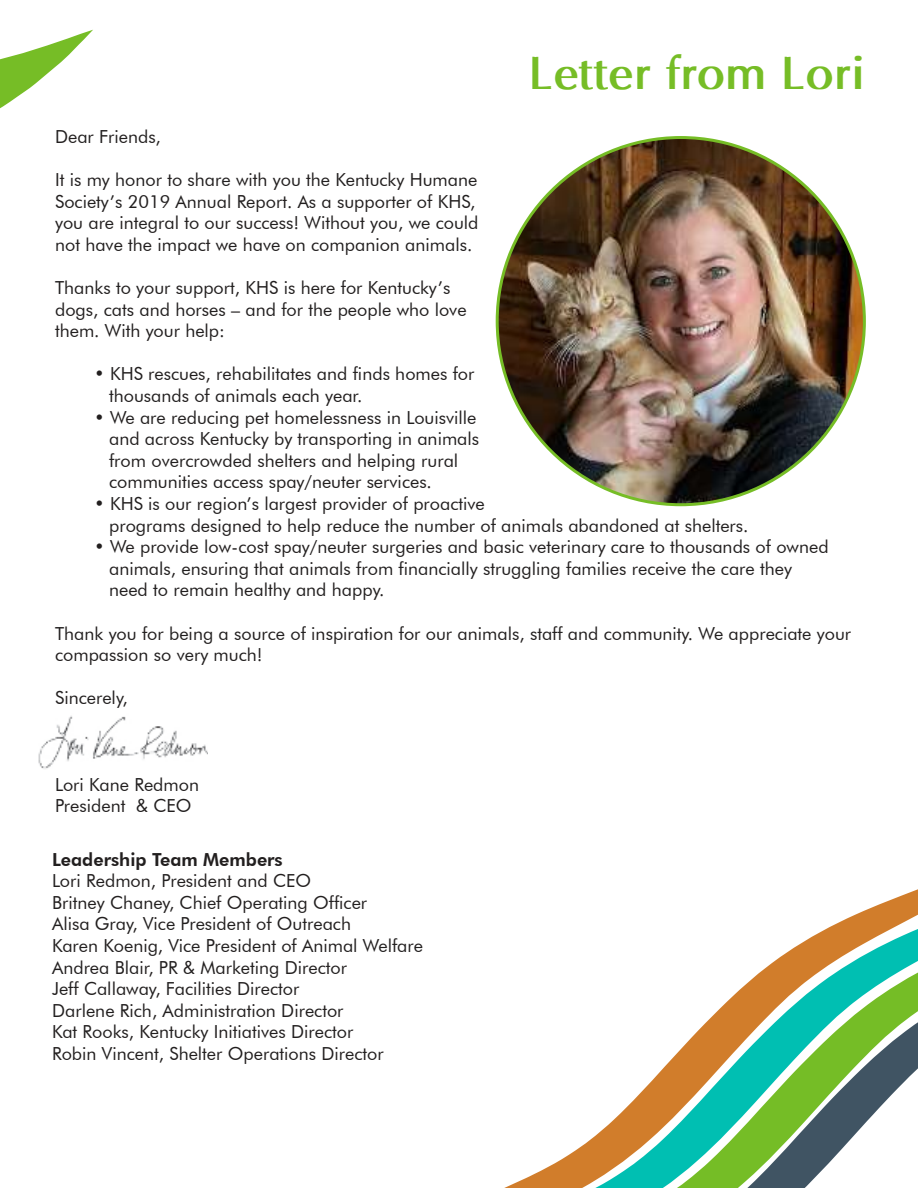
<style>
.page{position:relative;width:918px;height:1188px;background:#fff}
.page>*{position:absolute;margin:0;border:0;box-sizing:border-box;transform-origin:0 0}
.t1{font:700 46.5px "Optima";color:#76bd26}
.t2{font:18px/21.6px "Futura BT";color:#221f1f}
.t3{font:800 18px "Futura BT";color:#221f1f}
</style>
<div class="page">
<svg style="left:504px;top:889px;width:414px;height:299px"></svg>
<svg style="left:0;top:30px;width:93px;height:79px"></svg>
<img style="left:497px;top:138px;width:367px;height:367px;border-radius:184px">
<img style="left:38px;top:716px;width:169px;height:53px">
<h1 class="t1" style="left:528px;top:53px;width:339px">Letter from Lori</h1>
<p class="t2" style="left:55px;top:127px;width:107px">Dear Friends,</p>
<p class="t2" style="left:55px;top:170px;width:425px">It is my honor to share with you the Kentucky Humane Society’s 2019 Annual Report. As a supporter of KHS, you are integral to our success! Without you, we could not have the impact we have on companion animals.</p>
<p class="t2" style="left:55px;top:278px;width:413px">Thanks to your support, KHS is here for Kentucky’s dogs, cats and horses – and for the people who love them. With your help:</p>
<p class="t2" style="left:109px;top:365px;width:367px;text-indent:-15px">• KHS rescues, rehabilitates and finds homes for thousands of animals each year.</p>
<p class="t2" style="left:109px;top:408px;width:372px;text-indent:-15px">• We are reducing pet homelessness in Louisville and across Kentucky by transporting in animals from overcrowded shelters and helping rural communities access spay/neuter services.</p>
<p class="t2" style="left:109px;top:494px;width:641px;text-indent:-15px">• KHS is our region’s largest provider of proactive<br>programs designed to help reduce the number of animals abandoned at shelters.</p>
<p class="t2" style="left:109px;top:537px;width:721px;text-indent:-15px">• We provide low-cost spay/neuter surgeries and basic veterinary care to thousands of owned animals, ensuring that animals from financially struggling families receive the care they need to remain healthy and happy.</p>
<p class="t2" style="left:55px;top:624px;width:798px">Thank you for being a source of inspiration for our animals, staff and community. We appreciate your compassion so very much!</p>
<p class="t2" style="left:55px;top:689px;width:74px">Sincerely,</p>
<p class="t2" style="left:55px;top:775px;width:145px">Lori Kane Redmon<br>President &amp; CEO</p>
<p class="t3" style="left:52px;top:852px;width:232px">Leadership Team Members</p>
<p class="t2" style="left:52px;top:871px;width:372px">Lori Redmon, President and CEO<br>Britney Chaney, Chief Operating Officer<br>Alisa Gray, Vice President of Outreach<br>Karen Koenig, Vice President of Animal Welfare Andrea Blair, PR &amp; Marketing Director<br>Jeff Callaway, Facilities Director<br>Darlene Rich, Administration Director<br>Kat Rooks, Kentucky Initiatives Director<br>Robin Vincent, Shelter Operations Director</p>
</div>
